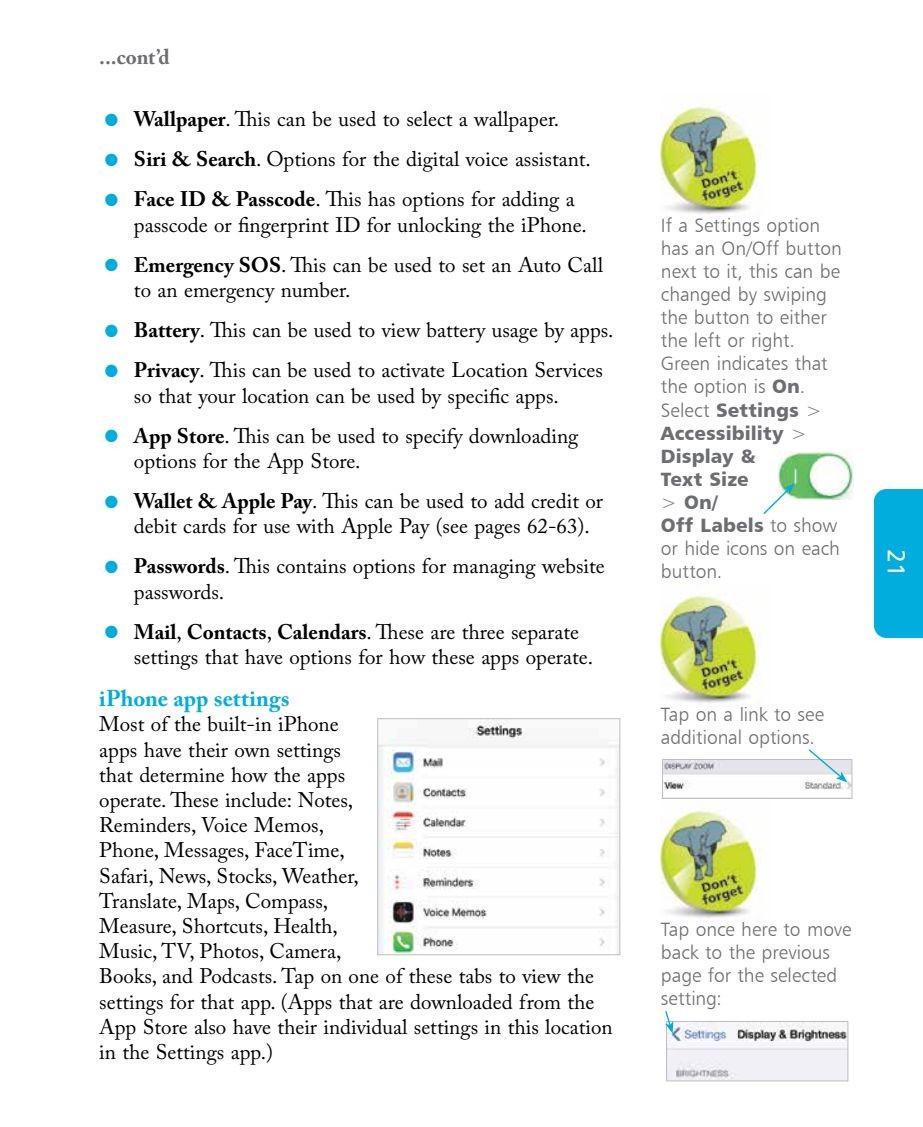
<style>
.page{position:relative;width:923px;height:1127px;background:#fff}
.page>*{position:absolute;margin:0;border:0;box-sizing:border-box;transform-origin:0 0}
.t1{font:24.5px "Humanist 777 BT Roman B";color:#fff}
.t2{font:700 22.75px "Adobe Caslon Pro";color:#00addc}
.t3{font:21px/25.2px "Adobe Caslon Pro";color:#000}
.t4{font:700 21px "Adobe Caslon Pro";color:#6d6e71}
.t5{font:19.25px/23.1px "Humanist 777 BT Light B";letter-spacing:-.005em;color:#6d6e71}
.t6{font:19.25px/23.1px "Humanist 777 BT Black B";letter-spacing:.005em;color:#6d6e71}
.s1{font-family:"Humanist 777 BT Roman B";font-size:42px;color:#00addc}
.s2{font-weight:700}
.s3{font-family:"Humanist 777 BT Black B"}
.s4{font-family:"Humanist 777 BT Light B"}
</style>
<div class="page">
<div style="left:874px;top:489px;width:49px;height:148px;background:#00addc"></div>
<img style="left:661px;top:798px;width:109px;height:120px">
<img style="left:668px;top:1022px;width:178px;height:56px">
<div style="left:666px;top:1020px;width:182px;height:60px;border:1px solid #bcbec0"></div>
<svg style="left:665px;top:1011px;width:8px;height:22px"></svg>
<img style="left:664px;top:760px;width:186px;height:30px">
<div style="left:662px;top:758px;width:190px;height:40px;border:1px solid #bcbec0"></div>
<img style="left:661px;top:593px;width:100px;height:110px">
<svg style="left:807px;top:749px;width:40px;height:33px"></svg>
<img style="left:661px;top:104px;width:100px;height:110px">
<img style="left:777px;top:451px;width:76px;height:48px">
<svg style="left:763px;top:483px;width:32px;height:31px"></svg>
<img style="left:379px;top:720px;width:239px;height:232px">
<div style="left:377px;top:718px;width:243px;height:236px;border:1px solid #bcbec0"></div>
<p class="t4" style="left:99px;top:45px;width:72px">...cont’d</p>
<p class="t3" style="left:99px;top:106px;width:461px"><span class="s1">•</span> <span class="s2">Wallpaper</span>. This can be used to select a wallpaper.</p>
<p class="t3" style="left:99px;top:146px;width:493px"><span class="s1">•</span> <span class="s2">Siri &amp; Search</span>. Options for the digital voice assistant.</p>
<p class="t3" style="left:134px;top:186px;width:454px;text-indent:-35px"><span class="s1">•</span> <span class="s2">Face ID &amp; Passcode</span>. This has options for adding a passcode or fingerprint ID for unlocking the iPhone.</p>
<p class="t3" style="left:134px;top:252px;width:470px;text-indent:-35px"><span class="s1">•</span> <span class="s2">Emergency SOS</span>. This can be used to set an Auto Call to an emergency number.</p>
<p class="t3" style="left:99px;top:317px;width:516px"><span class="s1">•</span> <span class="s2">Battery</span>. This can be used to view battery usage by apps.</p>
<p class="t3" style="left:99px;top:357px;width:505px;text-align:center"><span class="s1">•</span> <span class="s2">Privacy</span>. This can be used to activate Location Services so that your location can be used by specific apps.</p>
<p class="t3" style="left:134px;top:422px;width:446px;text-indent:-35px"><span class="s1">•</span> <span class="s2">App Store</span>. This can be used to specify downloading options for the App Store.</p>
<p class="t3" style="left:134px;top:488px;width:470px;text-indent:-35px"><span class="s1">•</span> <span class="s2">Wallet &amp; Apple Pay</span>. This can be used to add credit or debit cards for use with Apple Pay (see pages 62-63).</p>
<p class="t3" style="left:134px;top:553px;width:472px;text-indent:-35px"><span class="s1">•</span> <span class="s2">Passwords</span>. This contains options for managing website passwords.</p>
<p class="t3" style="left:134px;top:618px;width:460px;text-indent:-35px"><span class="s1">•</span> <span class="s2">Mail</span>, <span class="s2">Contacts</span>, <span class="s2">Calendars</span>. These are three separate settings that have options for how these apps operate.</p>
<p class="t2" style="left:99px;top:684px;width:192px">iPhone app settings</p>
<p class="t3" style="left:99px;top:711px;width:515px">Most of the built-in iPhone<br>apps have their own settings<br>that determine how the apps<br>operate. These include: Notes,<br>Reminders, Voice Memos,<br>Phone, Messages, FaceTime,<br>Safari, News, Stocks, Weather,<br>Translate, Maps, Compass,<br>Measure, Shortcuts, Health,<br>Music, TV, Photos, Camera,<br>Books, and Podcasts. Tap on one of these tabs to view the settings for that app. (Apps that are downloaded from the App Store also have their individual settings in this location in the Settings app.)</p>
<p class="t5" style="left:661px;top:213px;width:182px">If a Settings option has an On/Off button next to it, this can be changed by swiping the button to either the left or right.<br>Green indicates that the option is <span class="s3">On</span>.</p>
<p class="t6" style="left:661px;top:397px;width:178px"><span class="s4">Select</span> Settings <span class="s4">&gt;<br></span>Accessibility <span class="s4">&gt;<br></span>Display &amp;<br>Text Size<br><span class="s4">&gt;</span> On/<br>Off Labels <span class="s4">to show</span></p>
<p class="t5" style="left:661px;top:536px;width:181px">or hide icons on each button.</p>
<p class="t1" style="left:911px;top:549px;width:30px;rotate:90deg">21</p>
<p class="t5" style="left:661px;top:702px;width:165px">Tap on a link to see additional options.</p>
<p class="t5" style="left:661px;top:917px;width:192px">Tap once here to move back to the previous page for the selected setting:</p>
</div>
